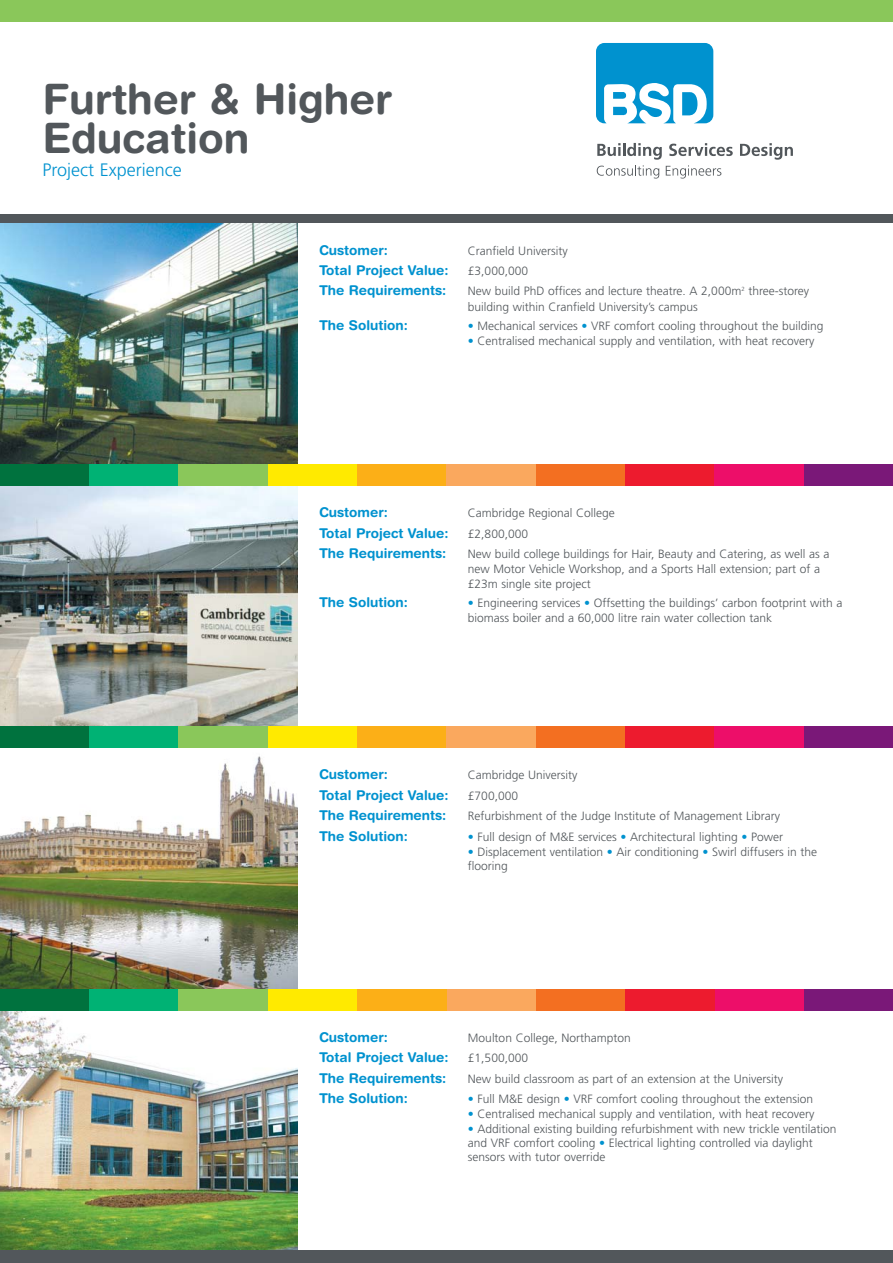
<style>
.page{position:relative;width:893px;height:1263px;background:#fff}
.page>*{position:absolute;margin:0;border:0;box-sizing:border-box;transform-origin:0 0}
.t1{font:700 42px/39px "Helvetica Rounded";color:#52575b}
.t2{font:300 18px "Frutiger";color:#0092cf}
.t3{font:700 13.5px "Helvetica Rounded";color:#0092cf}
.t4{font:300 12px/14.4px "Frutiger";color:#52575b}
.s1{color:#0092cf}
</style>
<div class="page">
<img style="left:0;top:223px;width:298px;height:242px">
<div style="left:0;top:215px;width:892px;height:8px;background:#52575b"></div>
<svg style="left:740px;top:143px;width:52px;height:17px"></svg>
<svg style="left:596px;top:143px;width:136px;height:36px"></svg>
<svg style="left:596px;top:43px;width:117px;height:80px"></svg>
<img style="left:0;top:486px;width:298px;height:241px">
<img style="left:0;top:756px;width:298px;height:233px">
<img style="left:0;top:1010px;width:298px;height:241px">
<div style="left:0;top:1251px;width:892px;height:12px;background:#52575b"></div>
<div style="left:0;top:0;width:892px;height:21px;background:#8ac75a"></div>
<div style="left:0;top:465px;width:89px;height:21px;background:#00723e"></div>
<div style="left:89px;top:465px;width:90px;height:21px;background:#00b274"></div>
<div style="left:179px;top:465px;width:89px;height:21px;background:#8ac75a"></div>
<div style="left:268px;top:465px;width:89px;height:21px;background:#ffea00"></div>
<div style="left:357px;top:465px;width:89px;height:21px;background:#fcaf17"></div>
<div style="left:446px;top:465px;width:90px;height:21px;background:#faa85e"></div>
<div style="left:536px;top:465px;width:89px;height:21px;background:#f36f21"></div>
<div style="left:625px;top:465px;width:89px;height:21px;background:#ed1b2e"></div>
<div style="left:714px;top:465px;width:90px;height:21px;background:#ed0e69"></div>
<div style="left:804px;top:465px;width:88px;height:21px;background:#7a1878"></div>
<div style="left:0;top:727px;width:89px;height:21px;background:#00723e"></div>
<div style="left:89px;top:727px;width:90px;height:21px;background:#00b274"></div>
<div style="left:179px;top:727px;width:89px;height:21px;background:#8ac75a"></div>
<div style="left:268px;top:727px;width:89px;height:21px;background:#ffea00"></div>
<div style="left:357px;top:727px;width:89px;height:21px;background:#fcaf17"></div>
<div style="left:446px;top:727px;width:90px;height:21px;background:#faa85e"></div>
<div style="left:536px;top:727px;width:89px;height:21px;background:#f36f21"></div>
<div style="left:625px;top:727px;width:89px;height:21px;background:#ed1b2e"></div>
<div style="left:714px;top:727px;width:90px;height:21px;background:#ed0e69"></div>
<div style="left:804px;top:727px;width:88px;height:21px;background:#7a1878"></div>
<div style="left:0;top:989px;width:89px;height:21px;background:#00723e"></div>
<div style="left:89px;top:989px;width:90px;height:21px;background:#00b274"></div>
<div style="left:179px;top:989px;width:89px;height:21px;background:#8ac75a"></div>
<div style="left:268px;top:989px;width:89px;height:21px;background:#ffea00"></div>
<div style="left:357px;top:989px;width:90px;height:21px;background:#fcaf17"></div>
<div style="left:447px;top:989px;width:89px;height:21px;background:#faa85e"></div>
<div style="left:536px;top:989px;width:89px;height:21px;background:#f36f21"></div>
<div style="left:625px;top:989px;width:89px;height:21px;background:#ed1b2e"></div>
<div style="left:714px;top:989px;width:90px;height:21px;background:#ed0e69"></div>
<div style="left:804px;top:989px;width:88px;height:21px;background:#7a1878"></div>
<h1 class="t1" style="left:43px;top:83px;width:351px">Further &amp; Higher<br>Education</h1>
<h2 class="t2" style="left:43px;top:162px;width:141px">Project Experience</h2>
<p class="t3" style="left:319px;top:245px;width:70px">Customer:</p>
<p class="t4" style="left:468px;top:244px;width:101px">Cranfield University</p>
<p class="t3" style="left:319px;top:265px;width:131px">Total Project Value:</p>
<p class="t4" style="left:468px;top:264px;width:62px">£3,000,000</p>
<p class="t3" style="left:319px;top:285px;width:129px">The Requirements:</p>
<p class="t4" style="left:468px;top:284px;width:343px;line-height:15.3px">New build PhD offices and lecture theatre. A 2,000m<sup>2</sup> three-storey building within Cranfield University’s campus</p>
<p class="t3" style="left:319px;top:320px;width:90px">The Solution:</p>
<p class="t4" style="left:468px;top:320px;width:357px"><span class="s1">•</span> Mechanical services <span class="s1">•</span> VRF comfort cooling throughout the building</p>
<p class="t4" style="left:468px;top:335px;width:348px"><span class="s1">•</span> Centralised mechanical supply and ventilation, with heat recovery</p>
<p class="t3" style="left:319px;top:507px;width:70px">Customer:</p>
<p class="t4" style="left:468px;top:507px;width:148px">Cambridge Regional College</p>
<p class="t3" style="left:319px;top:528px;width:131px">Total Project Value:</p>
<p class="t4" style="left:468px;top:527px;width:62px">£2,800,000</p>
<p class="t3" style="left:319px;top:548px;width:129px">The Requirements:</p>
<p class="t4" style="left:468px;top:547px;width:363px">New build college buildings for Hair, Beauty and Catering, as well as a new Motor Vehicle Workshop, and a Sports Hall extension; part of a £23m single site project</p>
<p class="t3" style="left:319px;top:597px;width:90px">The Solution:</p>
<p class="t4" style="left:468px;top:596px;width:376px;line-height:15.1px"><span class="s1">•</span> Engineering services <span class="s1">•</span> Offsetting the buildings’ carbon footprint with a biomass boiler and a 60,000 litre rain water collection tank</p>
<p class="t3" style="left:319px;top:770px;width:70px">Customer:</p>
<p class="t4" style="left:468px;top:769px;width:111px">Cambridge University</p>
<p class="t3" style="left:319px;top:790px;width:131px">Total Project Value:</p>
<p class="t4" style="left:468px;top:789px;width:52px">£700,000</p>
<p class="t3" style="left:319px;top:810px;width:129px">The Requirements:</p>
<p class="t4" style="left:468px;top:810px;width:314px">Refurbishment of the Judge Institute of Management Library</p>
<p class="t3" style="left:319px;top:831px;width:90px">The Solution:</p>
<p class="t4" style="left:468px;top:830px;width:317px"><span class="s1">•</span> Full design of M&amp;E services <span class="s1">•</span> Architectural lighting <span class="s1">•</span> Power</p>
<p class="t4" style="left:468px;top:845px;width:351px"><span class="s1">•</span> Displacement ventilation <span class="s1">•</span> Air conditioning <span class="s1">•</span> Swirl diffusers in the flooring</p>
<p class="t3" style="left:319px;top:1032px;width:70px">Customer:</p>
<p class="t4" style="left:468px;top:1031px;width:164px">Moulton College, Northampton</p>
<p class="t3" style="left:319px;top:1052px;width:131px">Total Project Value:</p>
<p class="t4" style="left:468px;top:1052px;width:62px">£1,500,000</p>
<p class="t3" style="left:319px;top:1073px;width:129px">The Requirements:</p>
<p class="t4" style="left:468px;top:1072px;width:317px">New build classroom as part of an extension at the University</p>
<p class="t3" style="left:319px;top:1093px;width:90px">The Solution:</p>
<p class="t4" style="left:468px;top:1092px;width:347px"><span class="s1">•</span> Full M&amp;E design <span class="s1">•</span> VRF comfort cooling throughout the extension</p>
<p class="t4" style="left:468px;top:1108px;width:348px"><span class="s1">•</span> Centralised mechanical supply and ventilation, with heat recovery</p>
<p class="t4" style="left:468px;top:1122px;width:370px"><span class="s1">•</span> Additional existing building refurbishment with new trickle ventilation and VRF comfort cooling <span class="s1">•</span> Electrical lighting controlled via daylight sensors with tutor override</p>
</div>
